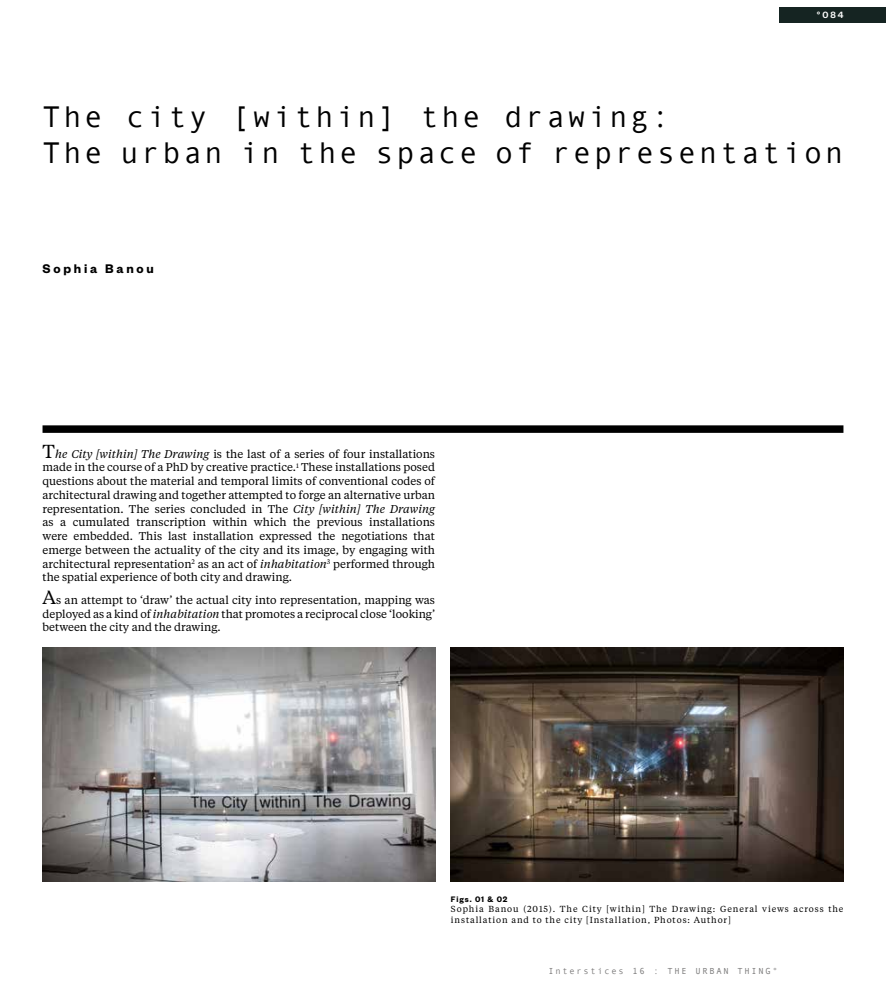
<style>
.page{position:relative;width:886px;height:993px;background:#fff}
.page>*{position:absolute;margin:0;border:0;box-sizing:border-box;transform-origin:0 0}
.t1{font:30px/36px "Andale Mono";letter-spacing:.1em;color:#000}
.t2{font:600 13.75px "Founders Grotesk";letter-spacing:.2em;color:#000}
.t3{font:11.25px/13.8px "Tiempos Text";color:#000;text-align:justify}
.t4{font:500 10px "Founders Grotesk";color:#fff}
.t5{font:8.75px/10.5px "Tiempos Text";letter-spacing:.1em;color:#000}
.t6{font:8.75px "Andale Mono";letter-spacing:.2em;color:#7c7b7b}
.t7{font:600 8.75px "Founders Grotesk";letter-spacing:.1em;color:#000}
.s1{font-size:18.75px}
.s2{font-style:italic}
</style>
<div class="page">
<div style="left:780px;top:7px;width:106px;height:16px;background:#152422"></div>
<div style="left:43px;top:425px;width:800px;height:7px;background:#000"></div>
<img style="left:43px;top:647px;width:392px;height:233px">
<img style="left:451px;top:647px;width:392px;height:233px">
<p class="t4" style="left:817px;top:9px;width:28px">°084</p>
<h1 class="t1" style="left:43px;top:98px;width:802px">The city [within] the drawing:<br>The urban in the space of representation</h1>
<p class="t2" style="left:43px;top:260px;width:113px">Sophia Banou</p>
<p class="t3" style="left:43px;top:446px;width:394px"><span class="s1">T</span><span class="s2">he City [within] The Drawing</span> is the last of a series of four installations made in the course of a PhD by creative practice.<sup>1</sup> These installations posed questions about the material and temporal limits of conventional codes of architectural drawing and together attempted to forge an alternative urban representation. The series concluded in The <span class="s2">City [within] The Drawing </span>as a cumulated transcription within which the previous installations were embedded. This last installation expressed the negotiations that emerge between the actuality of the city and its image, by engaging with architectural representation<sup>2</sup> as an act of <span class="s2">inhabitation</span><sup>3</sup> performed through the spatial experience of both city and drawing.</p>
<p class="t3" style="left:43px;top:592px;width:394px"><span class="s1">A</span>s an attempt to ‘draw’ the actual city into representation, mapping was deployed as a kind of <span class="s2">inhabitation</span> that promotes a reciprocal close ‘looking’ between the city and the drawing.</p>
<p class="t7" style="left:451px;top:892px;width:58px">Figs. 01 &amp; 02</p>
<p class="t5" style="left:451px;top:903px;width:394px">Sophia Banou (2015). The City [within] The Drawing: General views across the installation and to the city [Installation, Photos: Author]</p>
<p class="t6" style="left:548px;top:965px;width:231px">Interstices 16 : THE URBAN THING°</p>
</div>
